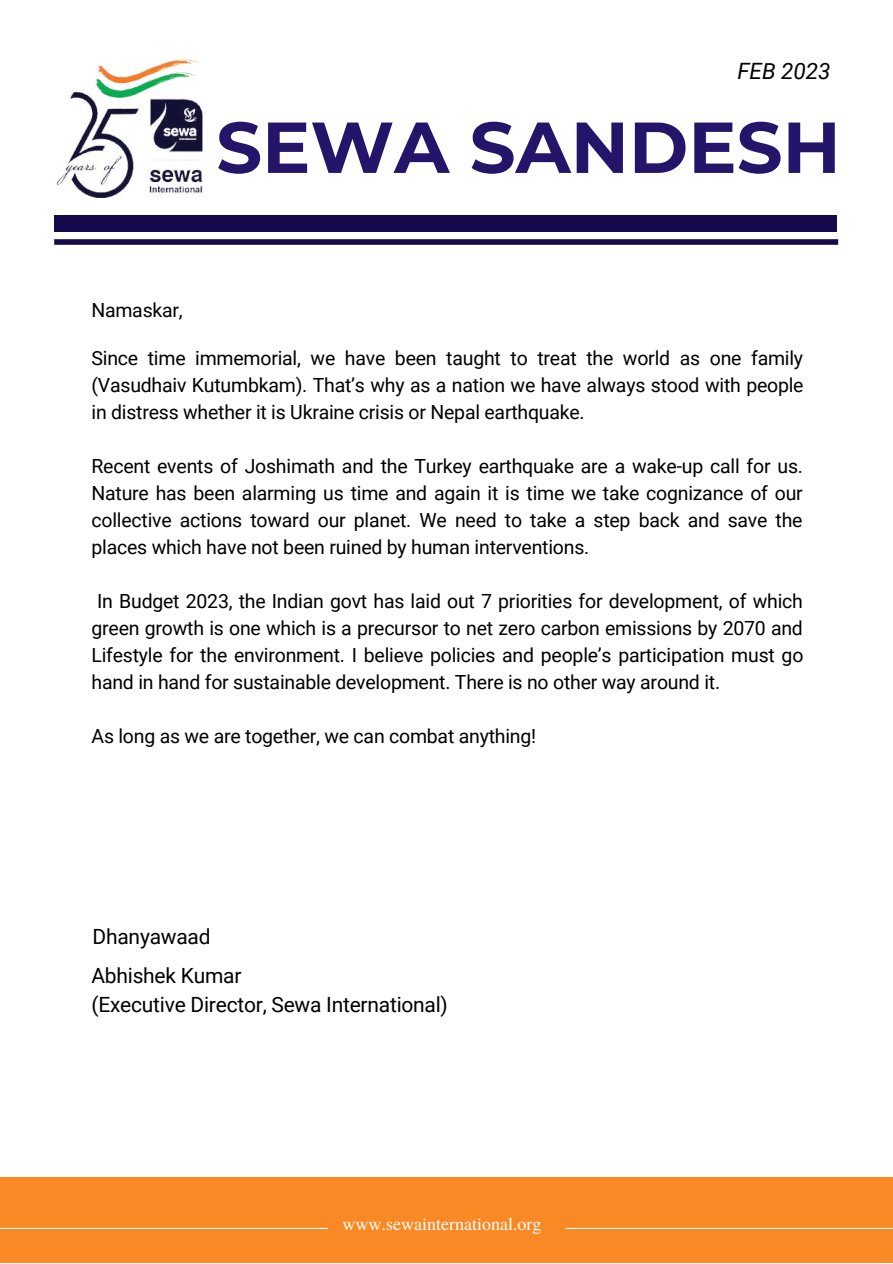
<style>
.page{position:relative;width:893px;height:1264px;background:#fff}
.page>*{position:absolute;margin:0;border:0;box-sizing:border-box;transform-origin:0 0}
.t1{font:700 72px "Montserrat";color:#24156a}
.t2{font:italic 22.5px "Roboto";color:#000}
.t3{font:21px/38.5px "Roboto";letter-spacing:-.01em;color:#000}
.t4{font:19.5px/27px "Roboto";letter-spacing:-.01em;color:#000;text-align:justify}
.t5{font:18px "Te X Gyre Termes";color:#fff}
</style>
<div class="page">
<img style="left:56px;top:59px;width:147px;height:139px">
<div style="left:0;top:1176px;width:892px;height:86px;background:#f98924"></div>
<hr style="left:0;top:1227px;width:328px;height:1px;background:#fff">
<hr style="left:565px;top:1227px;width:327px;height:1px;background:#fff">
<div style="left:54px;top:239px;width:784px;height:6px;background:#17094d"></div>
<div style="left:54px;top:215px;width:782px;height:17px;background:#17094d"></div>
<p class="t2" style="left:737px;top:58px;width:95px">FEB 2023</p>
<h1 class="t1" style="left:216px;top:103px;width:626px">SEWA SANDESH</h1>
<p class="t4" style="left:91px;top:297px;width:93px">Namaskar,</p>
<p class="t4" style="left:91px;top:345px;width:713px">Since time immemorial, we have been taught to treat the world as one family (Vasudhaiv Kutumbkam). That’s why as a nation we have always stood with people in distress whether it is Ukraine crisis or Nepal earthquake.</p>
<p class="t4" style="left:91px;top:453px;width:713px">Recent events of Joshimath and the Turkey earthquake are a wake-up call for us.<br>Nature has been alarming us time and again it is time we take cognizance of our collective actions toward our planet. We need to take a step back and save the places which have not been ruined by human interventions.</p>
<p class="t4" style="left:91px;top:587px;width:713px">In Budget 2023, the Indian govt has laid out 7 priorities for development, of which green growth is one which is a precursor to net zero carbon emissions by 2070 and Lifestyle for the environment. I believe policies and people’s participation must go hand in hand for sustainable development. There is no other way around it.</p>
<p class="t4" style="left:91px;top:722px;width:446px">As long as we are together, we can combat anything!</p>
<p class="t3" style="left:91px;top:918px;width:151px">Dhanyawaad<br>Abhishek Kumar</p>
<p class="t3" style="left:91px;top:985px;width:358px">(Executive Director, Sewa International)</p>
<p class="t5" style="left:342px;top:1210px;width:200px">www.sewainternational.org</p>
</div>
